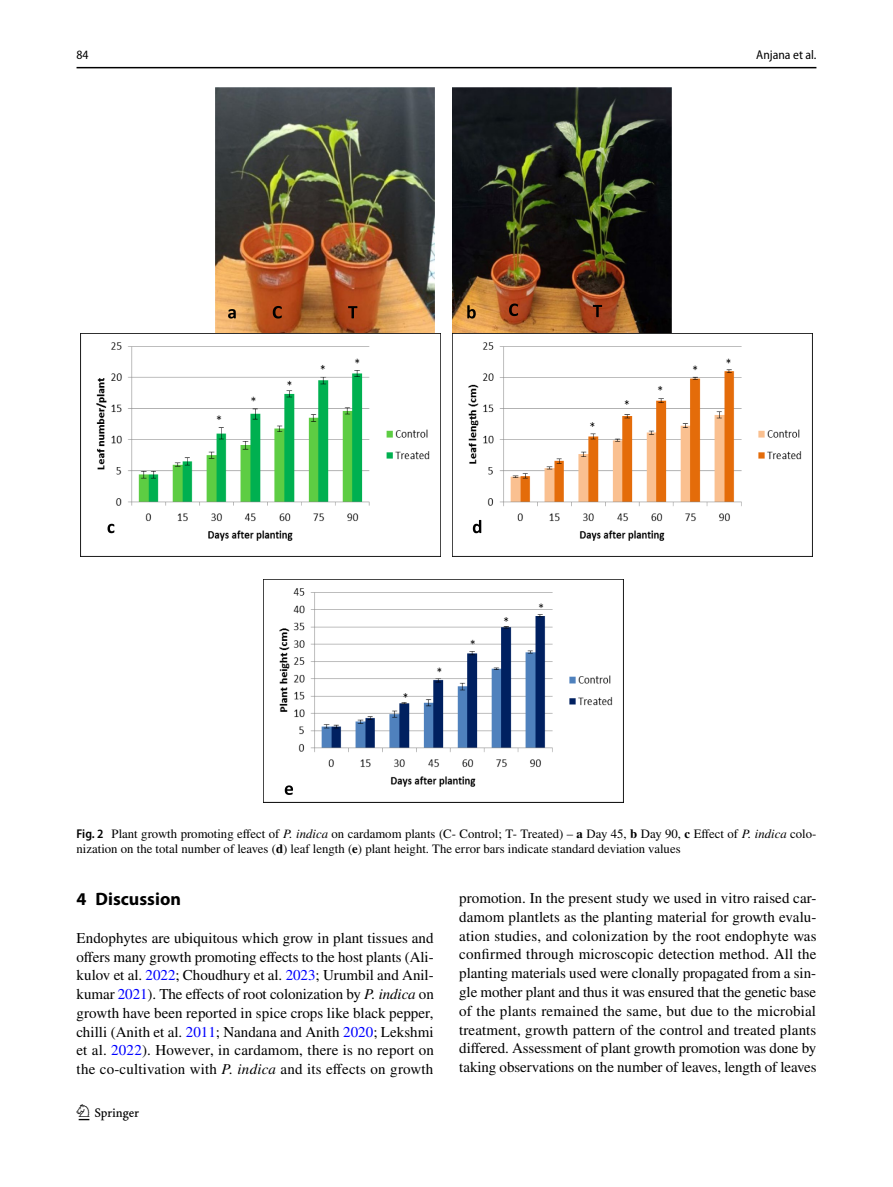
<style>
.page{position:relative;width:893px;height:1187px;background:#fff}
.page>*{position:absolute;margin:0;border:0;box-sizing:border-box;transform-origin:0 0}
.t1{font:22.5px "Springnew Regular 2";color:#000}
.t2{font:700 18px "Myriad Pro";color:#000}
.t3{font:15px/18.8px "STIX";color:#000;text-align:justify}
.t4{font:12.75px/15px "STIX";color:#000}
.t5{font:12.75px "Myriad Pro Semi Cn 3";color:#000}
.t6{font:semi-condensed 12.75px "Myriad Pro";color:#000}
.s1{font-family:"Myriad Pro";font-weight:600;font-stretch:semi-condensed}
.s2{font-style:italic}
.s3{font-weight:700}
.s4{color:#00f}
</style>
<div class="page">
<hr style="left:77px;top:67px;width:739px;height:1px;background:#000">
<img style="left:215px;top:87px;width:219px;height:245px">
<img style="left:452px;top:87px;width:219px;height:245px">
<img style="left:81px;top:333px;width:360px;height:224px">
<img style="left:452px;top:333px;width:360px;height:224px">
<img style="left:264px;top:579px;width:359px;height:223px">
<svg style="left:228px;top:309px;width:8px;height:9px"></svg>
<svg style="left:467px;top:305px;width:9px;height:13px"></svg>
<svg style="left:108px;top:523px;width:6px;height:10px"></svg>
<svg style="left:473px;top:520px;width:8px;height:13px"></svg>
<svg style="left:285px;top:785px;width:8px;height:9px"></svg>
<svg style="left:273px;top:306px;width:9px;height:12px"></svg>
<svg style="left:348px;top:306px;width:9px;height:12px"></svg>
<svg style="left:509px;top:303px;width:9px;height:13px"></svg>
<svg style="left:593px;top:305px;width:9px;height:12px"></svg>
<p class="t6" style="left:77px;top:48px;width:14px">84</p>
<p class="t5" style="left:756px;top:48px;width:62px">Anjana et al.</p>
<p class="t4" style="left:77px;top:827px;width:741px"><span class="s1">Fig. 2</span> Plant growth promoting effect of <span class="s2">P. indica</span> on cardamom plants (C- Control; T- Treated) – <span class="s3">a</span> Day 45, <span class="s3">b</span> Day 90, <span class="s3">c</span> Effect of <span class="s2">P. indica</span> colo&shy;nization on the total number of leaves (<span class="s3">d</span>) leaf length (<span class="s3">e</span>) plant height. The error bars indicate standard deviation values</p>
<p class="t2" style="left:77px;top:887px;width:106px">4 Discussion</p>
<p class="t3" style="left:77px;top:929px;width:359px">Endophytes are ubiquitous which grow in plant tissues and offers many growth promoting effects to the host plants (Ali&shy;kulov et al. <span class="s4">2022</span>; Choudhury et al. <span class="s4">2023</span>; Urumbil and Anil&shy;kumar <span class="s4">2021</span>). The effects of root colonization by <span class="s2">P. indica</span> on growth have been reported in spice crops like black pepper, chilli (Anith et al. <span class="s4">2011</span>; Nandana and Anith <span class="s4">2020</span>; Lekshmi et al. <span class="s4">2022</span>). However, in cardamom, there is no report on the co-cultivation with <span class="s2">P. indica</span> and its effects on growth</p>
<h1 class="t1" style="left:79px;top:1104px;width:62px">1 3</h1>
<p class="t3" style="left:459px;top:889px;width:359px">promotion. In the present study we used in vitro raised car&shy;damom plantlets as the planting material for growth evalu&shy;ation studies, and colonization by the root endophyte was confirmed through microscopic detection method. All the planting materials used were clonally propagated from a sin&shy;gle mother plant and thus it was ensured that the genetic base of the plants remained the same, but due to the microbial treatment, growth pattern of the control and treated plants differed. Assessment of plant growth promotion was done by taking observations on the number of leaves, length of leaves</p>
</div>
